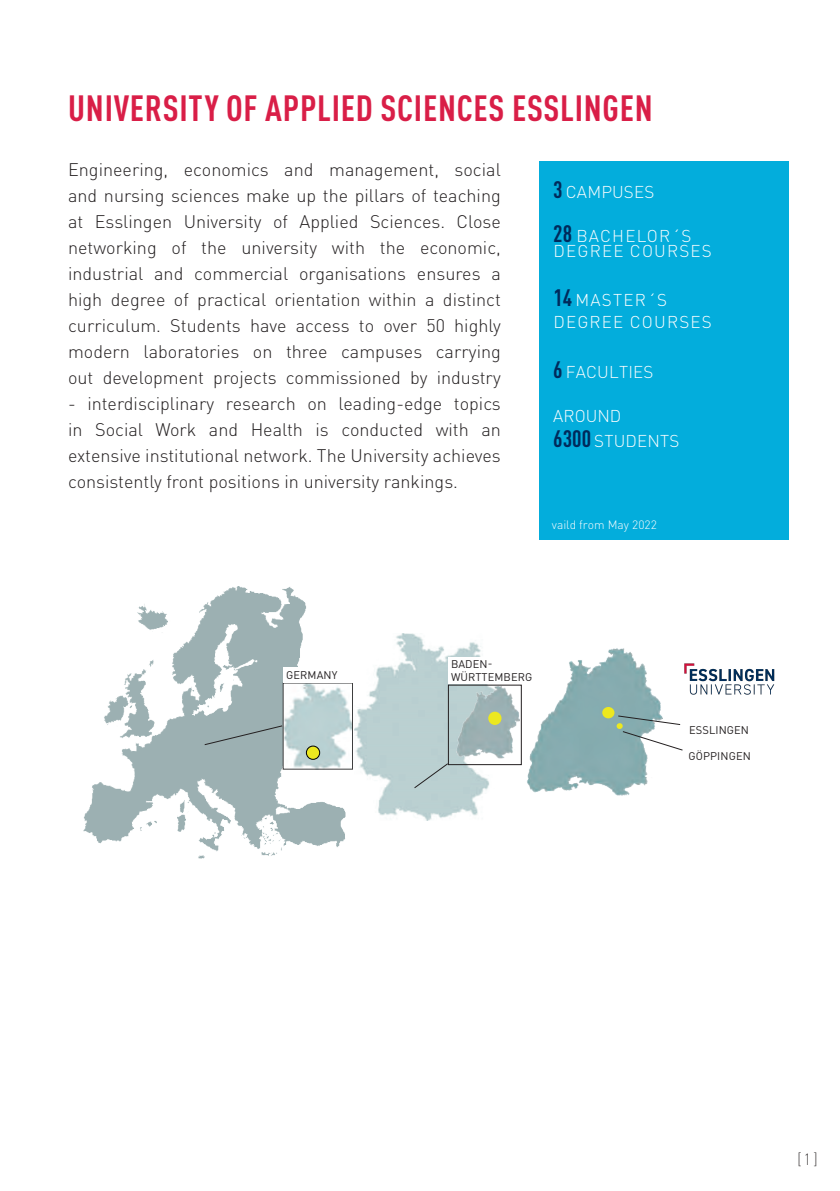
<style>
.page{position:relative;width:840px;height:1191px;background:#fff}
.page>*{position:absolute;margin:0;border:0;box-sizing:border-box;transform-origin:0 0}
.t1{font:700 condensed 36px "DIN Pro";letter-spacing:.02em;color:#d91e47}
.t2{font:300 18px/26px "DIN Pro";color:#231f20;text-align:justify}
.t3{font:300 17px/25px "DIN Pro";letter-spacing:.01em;color:#fbfdfe}
.t4{font:300 17px/14.4px "DIN Pro";letter-spacing:.07em;color:#fbfdfe}
.t5{font:300 17px/22.4px "DIN Pro";letter-spacing:.07em;color:#fff}
.t6{font:300 condensed 16px "DIN Pro";color:#231f20}
.t7{font:300 12px "DIN Pro";color:#fbfdfe}
.t8{font:11px/13.2px "DIN Pro";letter-spacing:.01em;color:#231f20}
.s1{font-weight:700;font-stretch:condensed;font-size:23.4px;color:#002a5b}
</style>
<div class="page">
<img style="left:83px;top:587px;width:270px;height:272px">
<img style="left:285px;top:685px;width:65px;height:82px">
<div style="left:306px;top:746px;width:13px;height:13px;background:#ece820;border-radius:50%"></div>
<div style="left:306px;top:745px;width:14px;height:14px;border:1px solid #000001;border-radius:50%"></div>
<svg style="left:204px;top:725px;width:78px;height:20px;background:#95a8aa"></svg>
<img style="left:354px;top:634px;width:146px;height:186px">
<img style="left:455px;top:687px;width:64px;height:76px">
<div style="left:488px;top:711px;width:13px;height:14px;background:#ece820;border-radius:50%"></div>
<div style="left:448px;top:685px;width:73px;height:80px;border:1px solid #231f20"></div>
<svg style="left:413px;top:763px;width:35px;height:25px"></svg>
<img style="left:527px;top:648px;width:134px;height:148px">
<div style="left:602px;top:707px;width:12px;height:11px;background:#ece820;border-radius:50%"></div>
<div style="left:283px;top:667px;width:70px;height:15px;background:#fff"></div>
<div style="left:448px;top:657px;width:97px;height:26px;background:#fff"></div>
<svg style="left:616px;top:715px;width:66px;height:36px"></svg>
<div style="left:539px;top:161px;width:249px;height:378px;background:#03addc"></div>
<img style="left:684px;top:663px;width:91px;height:32px">
<h1 class="t1" style="left:68px;top:82px;width:585px">UNIVERSITY OF APPLIED SCIENCES ESSLINGEN</h1>
<p class="t2" style="left:68px;top:156px;width:434px">Engineering, economics and management, social and nursing sciences make up the pillars of teaching at Esslingen University of Applied Sciences. Close networking of the university with the economic, industrial and commercial organisations ensures a high degree of practical orientation within a distinct curriculum. Students have access to over 50 highly modern laboratories on three campuses carrying out development projects commissioned by industry</p>
<p class="t2" style="left:68px;top:390px;width:434px">- interdisciplinary research on leading-edge topics in Social Work and Health is conducted with an extensive institutional network. The University achieves consistently front positions in university rankings.</p>
<p class="t3" style="left:553px;top:178px;width:102px"><span class="s1">3</span> CAMPUSES</p>
<p class="t4" style="left:553px;top:228px;width:160px"><span class="s1">28</span> BACHELOR´S<br>DEGREE COURSES</p>
<p class="t5" style="left:553px;top:287px;width:160px"><span class="s1">14</span> MASTER´S<br>DEGREE COURSES</p>
<p class="t3" style="left:553px;top:358px;width:101px"><span class="s1">6</span> FACULTIES</p>
<p class="t3" style="left:553px;top:402px;width:128px">AROUND<br><span class="s1">6300</span> STUDENTS</p>
<p class="t7" style="left:551px;top:515px;width:106px">vaild from May 2022</p>
<p class="t8" style="left:286px;top:667px;width:53px">GERMANY</p>
<p class="t8" style="left:451px;top:657px;width:83px">BADEN-<br>WÜRTTEMBERG</p>
<p class="t8" style="left:688px;top:723px;width:61px">ESSLINGEN</p>
<p class="t8" style="left:688px;top:748px;width:64px">GÖPPINGEN</p>
<p class="t6" style="left:797px;top:1148px;width:21px">[ 1 ]</p>
</div>
